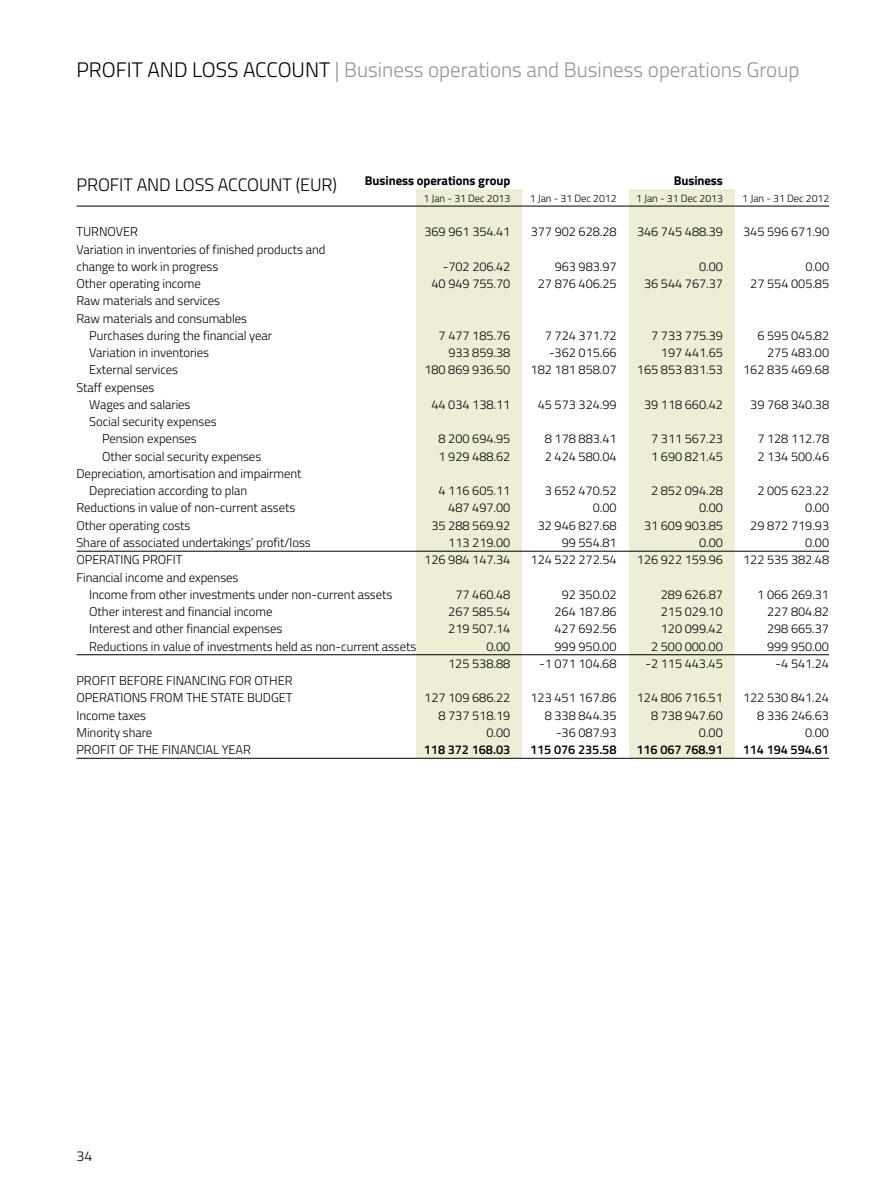
<style>
.page{position:relative;width:893px;height:1191px;background:#fff}
.page>*{position:absolute;margin:0;border:0;box-sizing:border-box;transform-origin:0 0}
.t1{font:300 21px "Titillium Web";color:#939393}
.t2{font:300 18px "Titillium Web";letter-spacing:-.005em;color:#000}
.t3{font:300 14.25px "Titillium Web";color:#000}
.t4{font:300 12.75px/17.2px "Titillium Web";letter-spacing:-.005em;color:#000}
.t5{font:600 12.75px "Titillium Web";letter-spacing:-.005em;color:#000}
.t6{font:700 12.75px "Titillium Web";letter-spacing:-.005em;color:#000}
.t7{font:300 10.5px "Titillium Web";letter-spacing:-.005em;color:#000}
.s1{color:#000}
</style>
<div class="page">
<div style="left:416px;top:189px;width:106px;height:569px;background:#edeed5"></div>
<div style="left:629px;top:189px;width:106px;height:569px;background:#edeed5"></div>
<hr style="left:77px;top:206px;width:752px;height:1px;background:#000">
<hr style="left:77px;top:551px;width:752px;height:1px;background:#000">
<hr style="left:77px;top:654px;width:752px;height:1px;background:#000">
<hr style="left:77px;top:758px;width:752px;height:1px;background:#000">
<h1 class="t1" style="left:77px;top:54px;width:724px"><span class="s1">PROFIT AND LOSS ACCOUNT</span> | Business operations and Business operations Group</h1>
<h2 class="t2" style="left:77px;top:171px;width:262px">PROFIT AND LOSS ACCOUNT (EUR)</h2>
<p class="t6" style="left:365px;top:170px;width:147px">Business operations group</p>
<p class="t6" style="left:674px;top:170px;width:51px">Business</p>
<p class="t7" style="left:423px;top:190px;width:88px">1 Jan - 31 Dec 2013</p>
<p class="t7" style="left:530px;top:190px;width:88px">1 Jan - 31 Dec 2012</p>
<p class="t7" style="left:636px;top:190px;width:88px">1 Jan - 31 Dec 2013</p>
<p class="t7" style="left:742px;top:190px;width:88px">1 Jan - 31 Dec 2012</p>
<p class="t4" style="left:77px;top:223px;width:63px">TURNOVER</p>
<p class="t4" style="left:424px;top:223px;width:87px">369 961 354.41</p>
<p class="t4" style="left:531px;top:223px;width:87px">377 902 628.28</p>
<p class="t4" style="left:637px;top:223px;width:87px">346 745 488.39</p>
<p class="t4" style="left:743px;top:223px;width:87px">345 596 671.90</p>
<p class="t4" style="left:77px;top:240px;width:251px">Variation in inventories of finished products and change to work in progress</p>
<p class="t4" style="left:443px;top:257px;width:69px">-702 206.42</p>
<p class="t4" style="left:555px;top:257px;width:63px">963 983.97</p>
<p class="t4" style="left:699px;top:257px;width:25px">0.00</p>
<p class="t4" style="left:805px;top:257px;width:25px">0.00</p>
<p class="t4" style="left:77px;top:274px;width:126px">Other operating income</p>
<p class="t4" style="left:431px;top:274px;width:80px">40 949 755.70</p>
<p class="t4" style="left:538px;top:274px;width:80px">27 876 406.25</p>
<p class="t4" style="left:644px;top:274px;width:80px">36 544 767.37</p>
<p class="t4" style="left:750px;top:274px;width:80px">27 554 005.85</p>
<p class="t4" style="left:77px;top:292px;width:145px">Raw materials and services</p>
<p class="t4" style="left:77px;top:309px;width:172px">Raw materials and consumables</p>
<p class="t4" style="left:89px;top:326px;width:184px">Purchases during the financial year</p>
<p class="t4" style="left:438px;top:326px;width:73px">7 477 185.76</p>
<p class="t4" style="left:545px;top:326px;width:73px">7 724 371.72</p>
<p class="t4" style="left:651px;top:326px;width:73px">7 733 775.39</p>
<p class="t4" style="left:757px;top:326px;width:73px">6 595 045.82</p>
<p class="t4" style="left:89px;top:343px;width:121px">Variation in inventories</p>
<p class="t4" style="left:448px;top:343px;width:63px">933 859.38</p>
<p class="t4" style="left:549px;top:343px;width:69px">-362 015.66</p>
<p class="t4" style="left:661px;top:343px;width:63px">197 441.65</p>
<p class="t4" style="left:767px;top:343px;width:63px">275 483.00</p>
<p class="t4" style="left:89px;top:361px;width:90px">External services</p>
<p class="t4" style="left:424px;top:361px;width:87px">180 869 936.50</p>
<p class="t4" style="left:531px;top:361px;width:87px">182 181 858.07</p>
<p class="t4" style="left:637px;top:361px;width:87px">165 853 831.53</p>
<p class="t4" style="left:743px;top:361px;width:87px">162 835 469.68</p>
<p class="t4" style="left:89px;top:378px;width:103px;text-indent:-13px">Staff expenses<br>Wages and salaries</p>
<p class="t4" style="left:431px;top:395px;width:80px">44 034 138.11</p>
<p class="t4" style="left:538px;top:395px;width:80px">45 573 324.99</p>
<p class="t4" style="left:644px;top:395px;width:80px">39 118 660.42</p>
<p class="t4" style="left:750px;top:395px;width:80px">39 768 340.38</p>
<p class="t4" style="left:89px;top:412px;width:129px;text-align:center">Social security expenses<br>Pension expenses</p>
<p class="t4" style="left:438px;top:430px;width:73px">8 200 694.95</p>
<p class="t4" style="left:545px;top:430px;width:73px">8 178 883.41</p>
<p class="t4" style="left:651px;top:430px;width:73px">7 311 567.23</p>
<p class="t4" style="left:757px;top:430px;width:73px">7 128 112.78</p>
<p class="t4" style="left:102px;top:447px;width:161px">Other social security expenses</p>
<p class="t4" style="left:438px;top:447px;width:73px">1 929 488.62</p>
<p class="t4" style="left:545px;top:447px;width:73px">2 424 580.04</p>
<p class="t4" style="left:651px;top:447px;width:73px">1 690 821.45</p>
<p class="t4" style="left:757px;top:447px;width:73px">2 134 500.46</p>
<p class="t4" style="left:89px;top:464px;width:214px;text-indent:-13px">Depreciation, amortisation and impairment<br>Depreciation according to plan</p>
<p class="t4" style="left:438px;top:481px;width:73px">4 116 605.11</p>
<p class="t4" style="left:545px;top:481px;width:73px">3 652 470.52</p>
<p class="t4" style="left:651px;top:481px;width:73px">2 852 094.28</p>
<p class="t4" style="left:757px;top:481px;width:73px">2 005 623.22</p>
<p class="t4" style="left:76px;top:499px;width:220px">Reductions in value of non-current assets</p>
<p class="t4" style="left:448px;top:499px;width:63px">487 497.00</p>
<p class="t4" style="left:593px;top:499px;width:25px">0.00</p>
<p class="t4" style="left:699px;top:499px;width:25px">0.00</p>
<p class="t4" style="left:805px;top:499px;width:25px">0.00</p>
<p class="t4" style="left:76px;top:516px;width:116px">Other operating costs</p>
<p class="t4" style="left:431px;top:516px;width:80px">35 288 569.92</p>
<p class="t4" style="left:538px;top:516px;width:80px">32 946 827.68</p>
<p class="t4" style="left:644px;top:516px;width:80px">31 609 903.85</p>
<p class="t4" style="left:750px;top:516px;width:80px">29 872 719.93</p>
<p class="t4" style="left:76px;top:533px;width:236px">Share of associated undertakings’ profit/loss</p>
<p class="t4" style="left:448px;top:533px;width:63px">113 219.00</p>
<p class="t4" style="left:562px;top:533px;width:56px">99 554.81</p>
<p class="t4" style="left:699px;top:533px;width:25px">0.00</p>
<p class="t4" style="left:805px;top:533px;width:25px">0.00</p>
<p class="t4" style="left:76px;top:550px;width:107px">OPERATING PROFIT</p>
<p class="t4" style="left:424px;top:550px;width:87px">126 984 147.34</p>
<p class="t4" style="left:531px;top:550px;width:87px">124 522 272.54</p>
<p class="t4" style="left:637px;top:550px;width:87px">126 922 159.96</p>
<p class="t4" style="left:743px;top:550px;width:87px">122 535 382.48</p>
<p class="t4" style="left:89px;top:568px;width:305px;text-indent:-13px">Financial income and expenses<br>Income from other investments under non-current assets</p>
<p class="t4" style="left:455px;top:585px;width:56px">77 460.48</p>
<p class="t4" style="left:562px;top:585px;width:56px">92 350.02</p>
<p class="t4" style="left:661px;top:585px;width:63px">289 626.87</p>
<p class="t4" style="left:757px;top:585px;width:73px">1 066 269.31</p>
<p class="t4" style="left:89px;top:602px;width:185px">Other interest and financial income</p>
<p class="t4" style="left:448px;top:602px;width:63px">267 585.54</p>
<p class="t4" style="left:555px;top:602px;width:63px">264 187.86</p>
<p class="t4" style="left:661px;top:602px;width:63px">215 029.10</p>
<p class="t4" style="left:767px;top:602px;width:63px">227 804.82</p>
<p class="t4" style="left:89px;top:619px;width:195px">Interest and other financial expenses</p>
<p class="t4" style="left:448px;top:619px;width:63px">219 507.14</p>
<p class="t4" style="left:555px;top:619px;width:63px">427 692.56</p>
<p class="t4" style="left:661px;top:619px;width:63px">120 099.42</p>
<p class="t4" style="left:767px;top:619px;width:63px">298 665.37</p>
<p class="t4" style="left:89px;top:637px;width:329px">Reductions in value of investments held as non-current assets</p>
<p class="t4" style="left:486px;top:637px;width:25px">0.00</p>
<p class="t4" style="left:555px;top:637px;width:63px">999 950.00</p>
<p class="t4" style="left:651px;top:637px;width:73px">2 500 000.00</p>
<p class="t4" style="left:767px;top:637px;width:63px">999 950.00</p>
<p class="t4" style="left:448px;top:654px;width:63px">125 538.88</p>
<p class="t4" style="left:539px;top:654px;width:79px">-1 071 104.68</p>
<p class="t4" style="left:645px;top:654px;width:79px">-2 115 443.45</p>
<p class="t4" style="left:776px;top:654px;width:55px">-4 541.24</p>
<p class="t4" style="left:76px;top:671px;width:218px">PROFIT BEFORE FINANCING FOR OTHER<br>OPERATIONS FROM THE STATE BUDGET</p>
<p class="t4" style="left:424px;top:688px;width:87px">127 109 686.22</p>
<p class="t4" style="left:531px;top:688px;width:87px">123 451 167.86</p>
<p class="t4" style="left:637px;top:688px;width:87px">124 806 716.51</p>
<p class="t4" style="left:743px;top:688px;width:87px">122 530 841.24</p>
<p class="t4" style="left:76px;top:706px;width:71px">Income taxes</p>
<p class="t4" style="left:438px;top:706px;width:73px">8 737 518.19</p>
<p class="t4" style="left:545px;top:706px;width:73px">8 338 844.35</p>
<p class="t4" style="left:651px;top:706px;width:73px">8 738 947.60</p>
<p class="t4" style="left:757px;top:706px;width:73px">8 336 246.63</p>
<p class="t4" style="left:76px;top:723px;width:77px">Minority share</p>
<p class="t4" style="left:486px;top:723px;width:25px">0.00</p>
<p class="t4" style="left:556px;top:723px;width:62px">-36 087.93</p>
<p class="t4" style="left:699px;top:723px;width:25px">0.00</p>
<p class="t4" style="left:805px;top:723px;width:25px">0.00</p>
<p class="t4" style="left:76px;top:740px;width:176px">PROFIT OF THE FINANCIAL YEAR</p>
<p class="t5" style="left:424px;top:740px;width:88px">118 372 168.03</p>
<p class="t5" style="left:530px;top:740px;width:88px">115 076 235.58</p>
<p class="t5" style="left:636px;top:740px;width:88px">116 067 768.91</p>
<p class="t5" style="left:743px;top:740px;width:88px">114 194 594.61</p>
<p class="t3" style="left:77px;top:1145px;width:17px">34</p>
</div>
